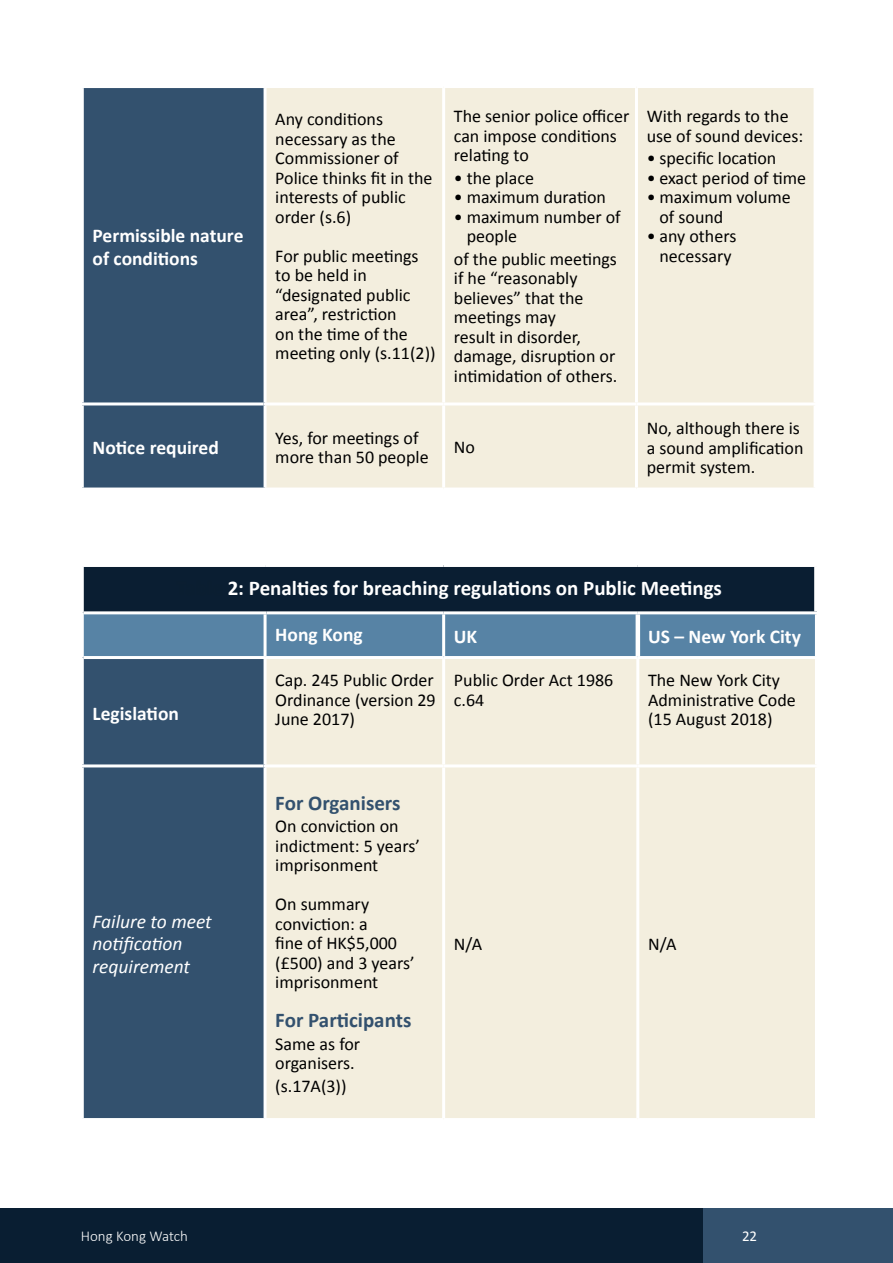
<style>
.page{position:relative;width:893px;height:1263px;background:#fff}
.page>*{position:absolute;margin:0;border:0;box-sizing:border-box;transform-origin:0 0}
.t1{font:700 21px "Calibri";color:#fff}
.t2{font:700 21px "Calibri";color:#33516e}
.t3{font:700 19.5px/22.5px "Calibri";color:#fff}
.t4{font:italic 19.5px/22.5px "Calibri";color:#fff}
.t5{font:18px/19.5px "Calibri";color:#000}
.t6{font:300 15px "Calibri";color:#fff}
.t7{font:15px "Calibri";color:#fff}
.s1{color:#0b1e31}
</style>
<div class="page">
<div style="left:82px;top:87px;width:183px;height:317px;background:#33516e"></div>
<div style="left:267px;top:88px;width:547px;height:399px;background:#f3eede"></div>
<div style="left:82px;top:404px;width:183px;height:85px;background:#33516e"></div>
<hr style="left:81px;top:405px;width:3px;height:82px;background:#fff">
<hr style="left:264px;top:405px;width:3px;height:82px;background:#fff">
<hr style="left:442px;top:405px;width:3px;height:82px;background:#fff">
<hr style="left:635px;top:405px;width:3px;height:82px;background:#fff">
<hr style="left:81px;top:88px;width:3px;height:314px;background:#fff">
<hr style="left:81px;top:402px;width:183px;height:3px;background:#fff">
<hr style="left:81px;top:487px;width:184px;height:3px;background:#fff">
<hr style="left:264px;top:88px;width:3px;height:314px;background:#fff">
<hr style="left:264px;top:402px;width:180px;height:3px;background:#fff">
<hr style="left:442px;top:88px;width:3px;height:314px;background:#fff">
<hr style="left:444px;top:402px;width:192px;height:3px;background:#fff">
<hr style="left:635px;top:88px;width:3px;height:314px;background:#fff">
<hr style="left:636px;top:402px;width:181px;height:3px;background:#fff">
<hr style="left:81px;top:85px;width:184px;height:3px;background:#fff">
<div style="left:82px;top:565px;width:734px;height:48px;background:#0a1e32"></div>
<div style="left:84px;top:614px;width:731px;height:42px;background:#5783a5"></div>
<div style="left:82px;top:657px;width:183px;height:109px;background:#33516e"></div>
<div style="left:267px;top:659px;width:548px;height:459px;background:#f3eede"></div>
<div style="left:82px;top:766px;width:183px;height:353px;background:#33516e"></div>
<div style="left:814px;top:567px;width:5px;height:44px;background:#fff"></div>
<hr style="left:636px;top:614px;width:4px;height:42px;background:#fff">
<hr style="left:81px;top:767px;width:3px;height:351px;background:#fff">
<hr style="left:264px;top:767px;width:3px;height:351px;background:#fff">
<hr style="left:442px;top:767px;width:3px;height:351px;background:#fff">
<hr style="left:636px;top:767px;width:3px;height:351px;background:#fff">
<hr style="left:81px;top:657px;width:3px;height:107px;background:#fff">
<hr style="left:81px;top:764px;width:183px;height:3px;background:#fff">
<hr style="left:81px;top:1118px;width:184px;height:3px;background:#fff">
<hr style="left:264px;top:659px;width:3px;height:105px;background:#fff">
<hr style="left:264px;top:764px;width:180px;height:3px;background:#fff">
<hr style="left:442px;top:659px;width:3px;height:105px;background:#fff">
<hr style="left:444px;top:764px;width:194px;height:3px;background:#fff">
<hr style="left:636px;top:659px;width:3px;height:105px;background:#fff">
<hr style="left:638px;top:764px;width:180px;height:3px;background:#fff">
<hr style="left:81px;top:567px;width:3px;height:46px;background:#fff">
<hr style="left:81px;top:564px;width:184px;height:3px;background:#fff">
<hr style="left:265px;top:564px;width:179px;height:3px;background:#fff">
<hr style="left:444px;top:564px;width:194px;height:3px;background:#fff">
<hr style="left:638px;top:564px;width:181px;height:3px;background:#fff">
<hr style="left:84px;top:611px;width:183px;height:3px;background:#fff">
<hr style="left:84px;top:656px;width:181px;height:3px;background:#fff">
<hr style="left:267px;top:611px;width:177px;height:3px;background:#fff">
<hr style="left:264px;top:614px;width:3px;height:42px;background:#fff">
<hr style="left:444px;top:611px;width:194px;height:3px;background:#fff">
<hr style="left:442px;top:614px;width:3px;height:42px;background:#fff">
<hr style="left:638px;top:611px;width:180px;height:3px;background:#fff">
<div style="left:0;top:1208px;width:723px;height:55px;background:#091e32"></div>
<div style="left:704px;top:1208px;width:189px;height:55px;background:#33516e"></div>
<p class="t3" style="left:93px;top:224px;width:152px">Permissible nature of conditions</p>
<p class="t5" style="left:275px;top:109px;width:159px">Any conditions necessary as the<br>Commissioner of<br>Police thinks fit in the interests of public order (s.6)</p>
<p class="t5" style="left:275px;top:245px;width:162px">For public meetings to be held in “designated public area”, restriction<br>on the time of the meeting only (s.11(2))</p>
<p class="t5" style="left:454px;top:106px;width:177px">The senior police officer can impose conditions relating to</p>
<p class="t5" style="left:454px;top:167px;width:82px">• the place</p>
<p class="t5" style="left:454px;top:187px;width:154px">• maximum duration</p>
<p class="t5" style="left:467px;top:206px;width:156px;text-indent:-13px">• maximum number of people</p>
<p class="t5" style="left:454px;top:248px;width:165px">of the public meetings if he “reasonably believes” that the meetings may<br>result in disorder, damage, disruption or intimidation of others.</p>
<p class="t3" style="left:93px;top:435px;width:128px">Notice required</p>
<p class="t5" style="left:275px;top:427px;width:155px">Yes, for meetings of more than 50 people</p>
<p class="t5" style="left:454px;top:437px;width:23px">No</p>
<p class="t5" style="left:647px;top:106px;width:158px">With regards to the use of sound devices:</p>
<p class="t5" style="left:647px;top:148px;width:131px">• specific location</p>
<p class="t5" style="left:647px;top:167px;width:161px">• exact period of time</p>
<p class="t5" style="left:659px;top:187px;width:133px;text-indent:-13px">• maximum volume of sound</p>
<p class="t5" style="left:647px;top:226px;width:91px;text-align:center">• any others necessary</p>
<p class="t5" style="left:647px;top:418px;width:158px">No, although there is a sound amplification permit system.</p>
<p class="t1" style="left:177px;top:573px;width:547px"><span class="s1">Table</span> 2: Penalties for breaching regulations on Public Meetings</p>
<p class="t3" style="left:275px;top:623px;width:89px">Hong Kong</p>
<p class="t3" style="left:454px;top:624px;width:25px">UK</p>
<p class="t3" style="left:648px;top:624px;width:154px">US – New York City</p>
<p class="t3" style="left:93px;top:701px;width:88px">Legislation</p>
<p class="t4" style="left:93px;top:909px;width:121px">Failure to meet notification requirement</p>
<p class="t5" style="left:275px;top:669px;width:162px;text-align:justify">Cap. 245 Public Order Ordinance (version 29<br>June 2017)</p>
<p class="t5" style="left:454px;top:669px;width:161px">Public Order Act 1986 c.64</p>
<p class="t5" style="left:648px;top:669px;width:149px">The New York City<br>Administrative Code (15 August 2018)</p>
<p class="t2" style="left:275px;top:788px;width:127px">For Organisers</p>
<p class="t5" style="left:275px;top:815px;width:146px">On conviction on indictment: 5 years’ imprisonment</p>
<p class="t5" style="left:275px;top:893px;width:141px">On summary conviction: a<br>fine of HK$5,000 (£500) and 3 years’ imprisonment</p>
<p class="t2" style="left:275px;top:1005px;width:138px">For Participants</p>
<p class="t5" style="left:275px;top:1033px;width:86px">Same as for organisers.</p>
<p class="t5" style="left:275px;top:1075px;width:73px">(s.17A(3))</p>
<p class="t5" style="left:454px;top:933px;width:30px">N/A</p>
<p class="t5" style="left:648px;top:933px;width:30px">N/A</p>
<p class="t6" style="left:81px;top:1226px;width:109px">Hong Kong Watch</p>
<p class="t7" style="left:742px;top:1226px;width:17px">22</p>
</div>
